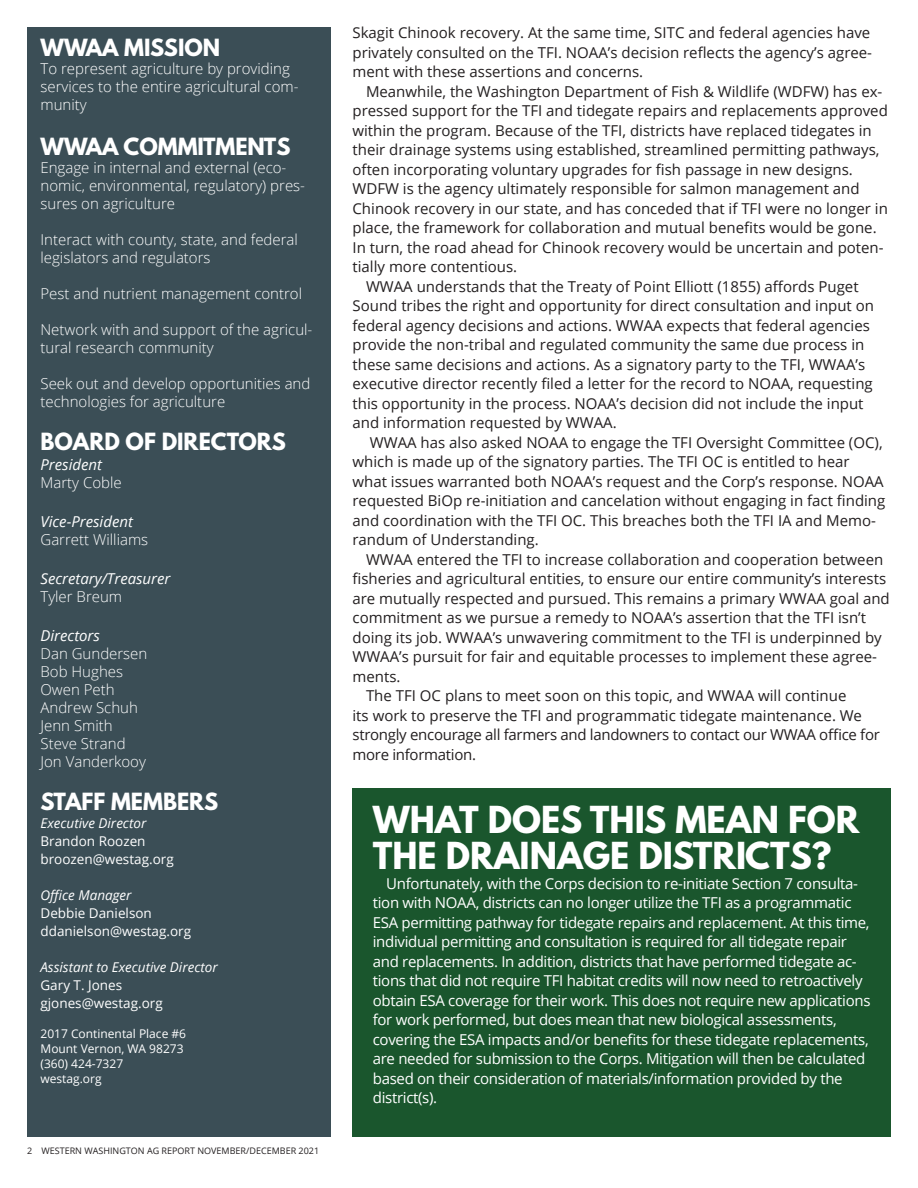
<style>
.page{position:relative;width:918px;height:1188px;background:#fff}
.page>*{position:absolute;margin:0;border:0;box-sizing:border-box;transform-origin:0 0}
.Headlines{font:700 33px/36px "League Spartan";color:#fff}
.Headlines-2{font:700 21px "League Spartan";color:#fff}
.t1{font:15px/19.5px "Open Sans";color:#231f20}
.t2{font:15px/19.5px "Open Sans";letter-spacing:-.02em;color:#fff}
.Headlines-3{font:300 15px/18px "Open Sans";color:#fff}
.Headlines-4{font:italic 15px/18px "Open Sans";color:#fff}
.Headlines-5{font:13.5px/18px "Open Sans";color:#fff}
.Headlines-6{font:italic 13.5px "Open Sans";color:#fff}
.Headlines-7{font:12px "Open Sans";color:#fff}
.t3{font:9px "Open Sans";color:#231f20}
.s1{font-weight:400;font-style:italic}
.s2{font-weight:300;font-style:normal}
</style>
<div class="page">
<div style="left:27px;top:27px;width:303px;height:1110px;background:#3b4e56"></div>
<div style="left:353px;top:788px;width:538px;height:349px;background:#1a562d"></div>
<p class="Headlines-2" style="left:40px;top:31px;width:181px">WWAA MISSION</p>
<p class="Headlines-3" style="left:40px;top:59px;width:260px">To represent agriculture by providing services to the entire agricultural com&shy;munity</p>
<p class="Headlines-2" style="left:40px;top:130px;width:252px">WWAA COMMITMENTS</p>
<p class="Headlines-3" style="left:40px;top:158px;width:266px">Engage in internal and external (eco&shy;nomic, environmental, regulatory) pres&shy;sures on agriculture</p>
<p class="Headlines-3" style="left:40px;top:230px;width:259px">Interact with county, state, and federal legislators and regulators</p>
<p class="Headlines-3" style="left:40px;top:284px;width:263px">Pest and nutrient management control</p>
<p class="Headlines-3" style="left:40px;top:320px;width:273px">Network with and support of the agricul&shy;tural research community</p>
<p class="Headlines-3" style="left:40px;top:374px;width:271px">Seek out and develop opportunities and technologies for agriculture</p>
<p class="Headlines-2" style="left:40px;top:425px;width:247px">BOARD OF DIRECTORS</p>
<p class="Headlines-3" style="left:40px;top:455px;width:83px"><span class="s1">President<br></span>Marty Coble</p>
<p class="Headlines-3" style="left:40px;top:512px;width:109px"><span class="s1">Vice-President<br></span>Garrett Williams</p>
<p class="Headlines-4" style="left:40px;top:569px;width:132px">Secretary/Treasurer<br><span class="s2">Tyler Breum</span></p>
<p class="Headlines-3" style="left:40px;top:626px;width:108px"><span class="s1">Directors<br></span>Dan Gundersen<br>Bob Hughes<br>Owen Peth<br>Andrew Schuh<br>Jenn Smith<br>Steve Strand<br>Jon Vanderkooy</p>
<p class="Headlines-2" style="left:40px;top:785px;width:179px">STAFF MEMBERS</p>
<p class="Headlines-6" style="left:40px;top:814px;width:107px">Executive Director</p>
<p class="Headlines-5" style="left:40px;top:832px;width:107px">Brandon Roozen</p>
<p class="Headlines-5" style="left:40px;top:850px;width:135px">broozen@westag.org</p>
<p class="Headlines-6" style="left:40px;top:886px;width:93px">Office Manager</p>
<p class="Headlines-5" style="left:40px;top:904px;width:152px">Debbie Danielson ddanielson@westag.org</p>
<p class="Headlines-6" style="left:40px;top:958px;width:179px">Assistant to Executive Director</p>
<p class="Headlines-5" style="left:40px;top:976px;width:83px">Gary T. Jones</p>
<p class="Headlines-5" style="left:40px;top:994px;width:124px">gjones@westag.org</p>
<p class="Headlines-7" style="left:40px;top:1025px;width:147px">2017 Continental Place #6</p>
<p class="Headlines-7" style="left:40px;top:1040px;width:145px">Mount Vernon, WA 98273</p>
<p class="Headlines-7" style="left:40px;top:1055px;width:84px">(360) 424-7327</p>
<p class="Headlines-7" style="left:40px;top:1070px;width:63px">westag.org</p>
<p class="t3" style="left:27px;top:1145px;width:294px">2 WESTERN WASHINGTON AG REPORT NOVEMBER/DECEMBER 2021</p>
<p class="t1" style="left:353px;top:23px;width:521px;text-align:justify">Skagit Chinook recovery. At the same time, SITC and federal agencies have privately consulted on the TFI. NOAA’s decision reflects the agency’s agree&shy;ment with these assertions and concerns.</p>
<p class="t1" style="left:353px;top:81px;width:537px;text-indent:14px">Meanwhile, the Washington Department of Fish &amp; Wildlife (WDFW) has ex&shy;pressed support for the TFI and tidegate repairs and replacements approved within the program. Because of the TFI, districts have replaced tidegates in their drainage systems using established, streamlined permitting pathways, often incorporating voluntary upgrades for fish passage in new designs.<br>WDFW is the agency ultimately responsible for salmon management and Chinook recovery in our state, and has conceded that if TFI were no longer in place, the framework for collaboration and mutual benefits would be gone.<br>In turn, the road ahead for Chinook recovery would be uncertain and poten&shy;tially more contentious.</p>
<p class="t1" style="left:353px;top:276px;width:523px;text-indent:14px">WWAA understands that the Treaty of Point Elliott (1855) affords Puget Sound tribes the right and opportunity for direct consultation and input on federal agency decisions and actions. WWAA expects that federal agencies provide the non-tribal and regulated community the same due process in these same decisions and actions. As a signatory party to the TFI, WWAA’s executive director recently filed a letter for the record to NOAA, requesting this opportunity in the process. NOAA’s decision did not include the input and information requested by WWAA.</p>
<p class="t1" style="left:353px;top:432px;width:534px;text-indent:17px">WWAA has also asked NOAA to engage the TFI Oversight Committee (OC), which is made up of the signatory parties. The TFI OC is entitled to hear what issues warranted both NOAA’s request and the Corp’s response. NOAA requested BiOp re-initiation and cancelation without engaging in fact finding and coordination with the TFI OC. This breaches both the TFI IA and Memo&shy;randum of Understanding.</p>
<p class="t1" style="left:353px;top:549px;width:539px;text-indent:14px">WWAA entered the TFI to increase collaboration and cooperation between fisheries and agricultural entities, to ensure our entire community’s interests are mutually respected and pursued. This remains a primary WWAA goal and commitment as we pursue a remedy to NOAA’s assertion that the TFI isn’t doing its job. WWAA’s unwavering commitment to the TFI is underpinned by WWAA’s pursuit for fair and equitable processes to implement these agree&shy;ments.</p>
<p class="t1" style="left:353px;top:686px;width:529px;text-indent:14px">The TFI OC plans to meet soon on this topic, and WWAA will continue<br>its work to preserve the TFI and programmatic tidegate maintenance. We strongly encourage all farmers and landowners to contact our WWAA office for more information.</p>
<p class="Headlines" style="left:373px;top:802px;width:488px">WHAT DOES THIS MEAN FOR<br>THE DRAINAGE DISTRICTS?</p>
<p class="t2" style="left:373px;top:873px;width:499px;text-indent:13px">Unfortunately, with the Corps decision to re-initiate Section 7 consulta&shy;tion with NOAA, districts can no longer utilize the TFI as a programmatic ESA permitting pathway for tidegate repairs and replacement. At this time, individual permitting and consultation is required for all tidegate repair and replacements. In addition, districts that have performed tidegate ac&shy;tions that did not require TFI habitat credits will now need to retroactively obtain ESA coverage for their work. This does not require new applications for work performed, but does mean that new biological assessments, covering the ESA impacts and/or benefits for these tidegate replacements, are needed for submission to the Corps. Mitigation will then be calculated based on their consideration of materials/information provided by the district(s).</p>
</div>
